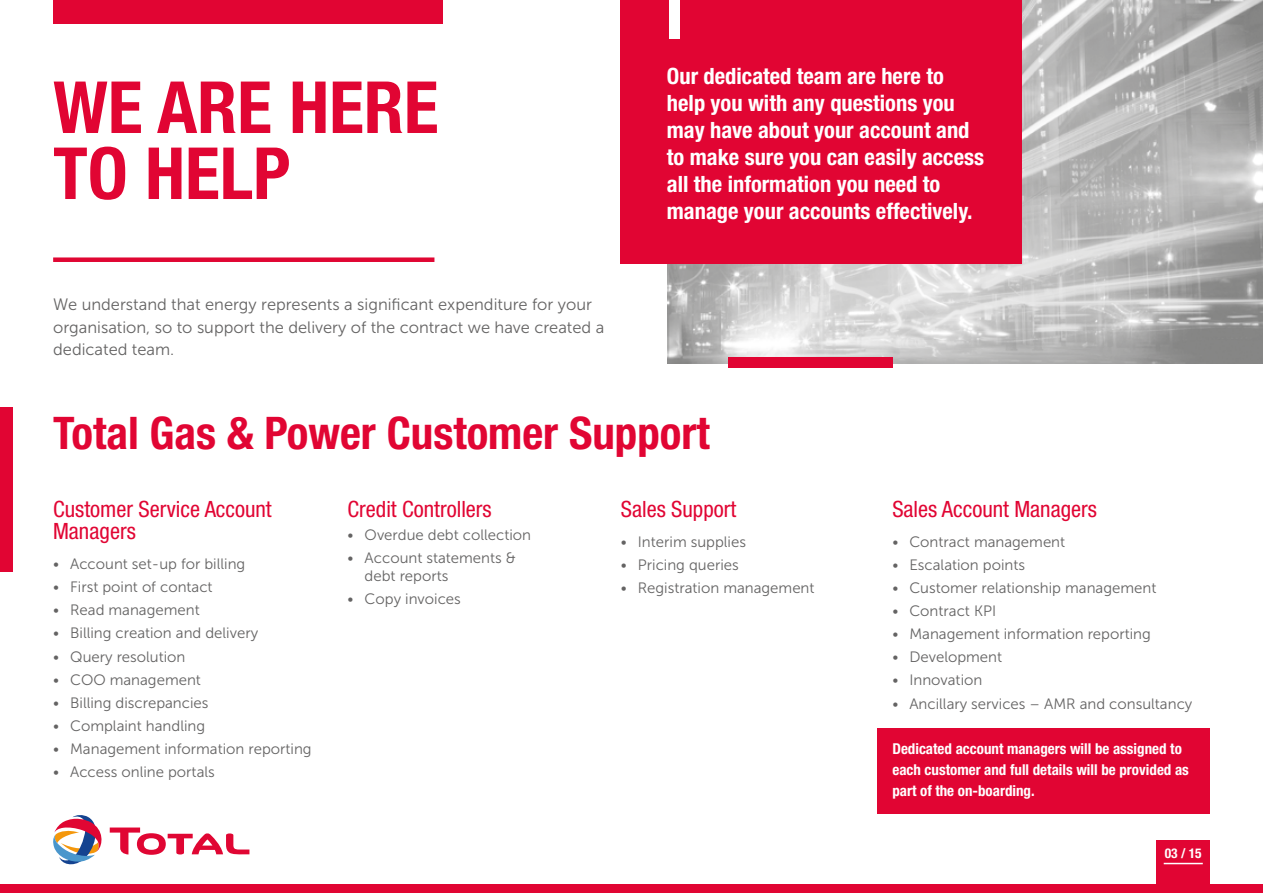
<style>
.page{position:relative;width:1263px;height:893px;background:#fff}
.page>*{position:absolute;margin:0;border:0;box-sizing:border-box;transform-origin:0 0}
.t1{font:700 condensed 72px/66px "Helvetica Neue";color:#e10533}
.t2{font:700 condensed 45px "Helvetica Neue";color:#e10533}
.t3{font:700 condensed 22.5px/27px "Helvetica Neue";color:#fff}
.t4{font:condensed 22.5px/22.5px "Helvetica Neue";color:#e10533}
.t5{font:16.5px/22.5px "Museo Sans 300";color:#646363}
.t6{font:15px/18px "Museo Sans 300";color:#646363}
.t7{font:700 condensed 15px/21px "Helvetica Neue";color:#fff}
.t8{font:700 condensed 13.5px "Helvetica Neue";color:#fff}
</style>
<div class="page">
<img style="left:668px;top:0;width:595px;height:364px">
<div style="left:53px;top:0;width:389px;height:24px;background:#e10533"></div>
<div style="left:0;top:407px;width:12px;height:164px;background:#e10533"></div>
<div style="left:728px;top:357px;width:164px;height:11px;background:#e10533"></div>
<div style="left:621px;top:0;width:401px;height:264px;background:#e10533"></div>
<div style="left:877px;top:728px;width:333px;height:86px;background:#e10533"></div>
<div style="left:669px;top:0;width:11px;height:38px;background:#fff"></div>
<div style="left:53px;top:257px;width:381px;height:5px;background:#e00633"></div>
<div style="left:0;top:884px;width:1263px;height:9px;background:#e10533"></div>
<div style="left:1157px;top:840px;width:53px;height:50px;background:#e10533"></div>
<hr style="left:1164px;top:863px;width:39px;height:1px;background:#fff">
<svg style="left:110px;top:827px;width:139px;height:28px"></svg>
<svg style="left:53px;top:815px;width:49px;height:50px"></svg>
<h1 class="t1" style="left:53px;top:69px;width:387px">WE ARE HERE<br>TO HELP</h1>
<p class="t5" style="left:53px;top:293px;width:553px">We understand that energy represents a significant expenditure for your organisation, so to support the delivery of the contract we have created a dedicated team.</p>
<h3 class="t3" style="left:667px;top:63px;width:319px">Our dedicated team are here to help you with any questions you may have about your account and to make sure you can easily access all the information you need to manage your accounts effectively.</h3>
<h2 class="t2" style="left:53px;top:406px;width:658px">Total Gas &amp; Power Customer Support</h2>
<h3 class="t4" style="left:53px;top:498px;width:220px">Customer Service Account<br>Managers</h3>
<p class="t6" style="left:53px;top:555px;width:194px">• Account set-up for billing</p>
<p class="t6" style="left:53px;top:578px;width:161px">• First point of contact</p>
<p class="t6" style="left:53px;top:601px;width:148px">• Read management</p>
<p class="t6" style="left:53px;top:624px;width:207px">• Billing creation and delivery</p>
<p class="t6" style="left:53px;top:647px;width:134px">• Query resolution</p>
<p class="t6" style="left:53px;top:671px;width:149px">• COO management</p>
<p class="t6" style="left:53px;top:694px;width:157px">• Billing discrepancies</p>
<p class="t6" style="left:53px;top:717px;width:154px">• Complaint handling</p>
<p class="t6" style="left:53px;top:740px;width:260px">• Management information reporting</p>
<p class="t6" style="left:53px;top:763px;width:163px">• Access online portals</p>
<h3 class="t4" style="left:348px;top:498px;width:146px">Credit Controllers</h3>
<p class="t6" style="left:348px;top:526px;width:185px">• Overdue debt collection</p>
<p class="t6" style="left:365px;top:549px;width:153px;text-indent:-17px">• Account statements &amp; debt reports</p>
<p class="t6" style="left:348px;top:590px;width:115px">• Copy invoices</p>
<h3 class="t4" style="left:621px;top:498px;width:117px">Sales Support</h3>
<p class="t6" style="left:621px;top:533px;width:127px">• Interim supplies</p>
<p class="t6" style="left:621px;top:556px;width:119px">• Pricing queries</p>
<p class="t6" style="left:621px;top:579px;width:195px">• Registration management</p>
<h3 class="t4" style="left:892px;top:498px;width:206px">Sales Account Managers</h3>
<p class="t6" style="left:892px;top:533px;width:174px">• Contract management</p>
<p class="t6" style="left:892px;top:556px;width:134px">• Escalation points</p>
<p class="t6" style="left:892px;top:579px;width:265px">• Customer relationship management</p>
<p class="t6" style="left:892px;top:602px;width:105px">• Contract KPI</p>
<p class="t6" style="left:892px;top:625px;width:260px">• Management information reporting</p>
<p class="t6" style="left:892px;top:648px;width:111px">• Development</p>
<p class="t6" style="left:892px;top:671px;width:91px">• Innovation</p>
<p class="t6" style="left:892px;top:695px;width:301px">• Ancillary services – AMR and consultancy</p>
<p class="t7" style="left:892px;top:738px;width:298px">Dedicated account managers will be assigned to each customer and full details will be provided as part of the on-boarding.</p>
<p class="t8" style="left:1165px;top:845px;width:38px">03 / 15</p>
</div>
